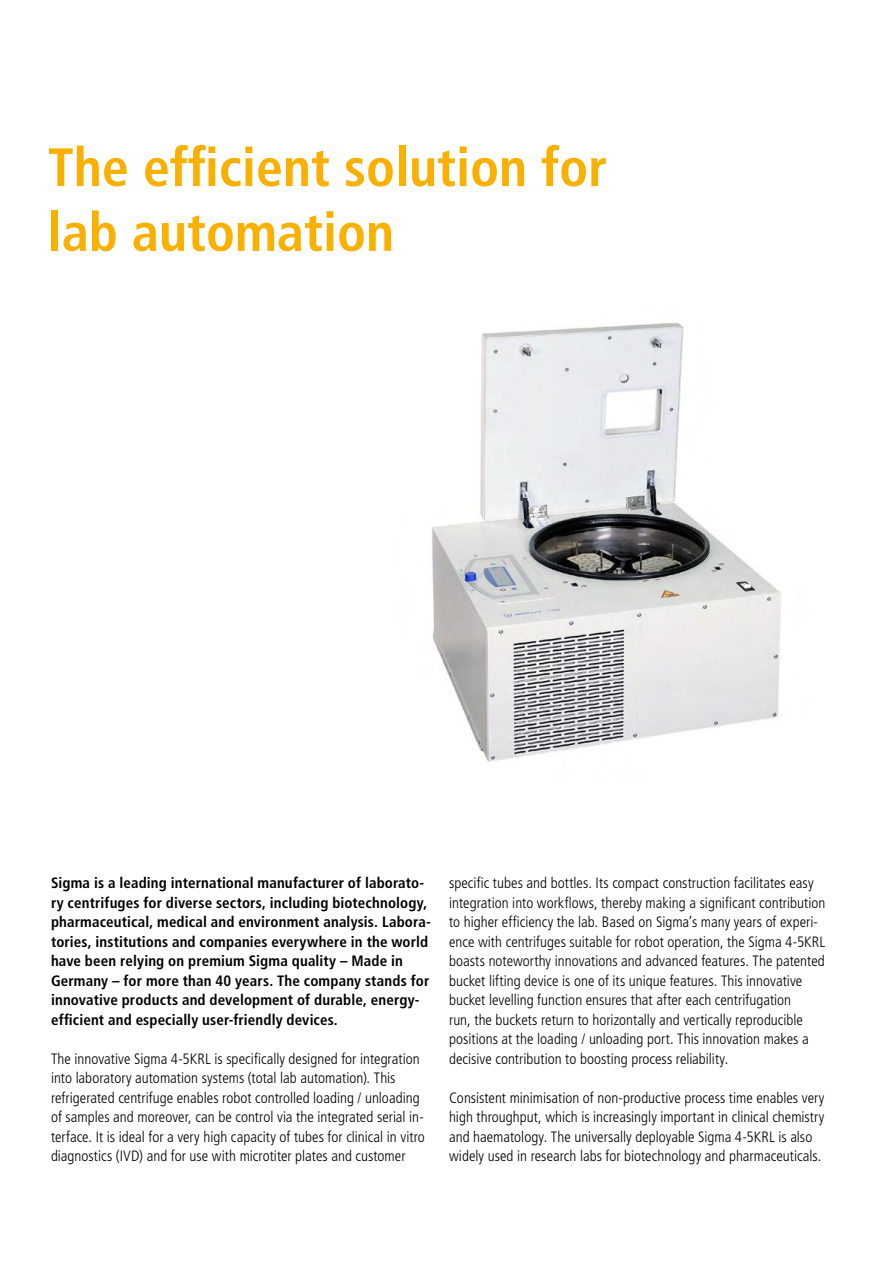
<style>
.page{position:relative;width:893px;height:1263px;background:#fff}
.page>*{position:absolute;margin:0;border:0;box-sizing:border-box;transform-origin:0 0}
.t1{font:700 condensed 54px/64.8px "Frutiger LT Std";color:#f9b000}
.t2{font:300 condensed 15px/19.5px "Frutiger LT Std";color:#000}
.t3{font:700 condensed 15px/19.5px "Frutiger LT Std";letter-spacing:.01em;color:#000}
</style>
<div class="page">
<img style="left:432px;top:322px;width:349px;height:440px">
<h1 class="t1" style="left:48px;top:135px;width:561px">The efficient solution for lab automation</h1>
<p class="t3" style="left:51px;top:873px;width:381px">Sigma is a leading international manufacturer of laborato&shy;ry centrifuges for diverse sectors, including biotechnology, pharmaceutical, medical and environment analysis. Labora&shy;tories, institutions and companies everywhere in the world have been relying on premium Sigma quality – Made in Germany – for more than 40 years. The company stands for innovative products and development of durable, energy&shy;efficient and especially user-friendly devices.</p>
<p class="t2" style="left:51px;top:1049px;width:375px">The innovative Sigma 4-5KRL is specifically designed for integration into laboratory automation systems (total lab automation). This refrigerated centrifuge enables robot controlled loading / unloading of samples and moreover, can be control via the integrated serial in&shy;terface. It is ideal for a very high capacity of tubes for clinical in vitro diagnostics (IVD) and for use with microtiter plates and customer</p>
<p class="t2" style="left:449px;top:873px;width:378px">specific tubes and bottles. Its compact construction facilitates easy integration into workflows, thereby making a significant contribution to higher efficiency the lab. Based on Sigma’s many years of experi&shy;ence with centrifuges suitable for robot operation, the Sigma 4-5KRL boasts noteworthy innovations and advanced features. The patented bucket lifting device is one of its unique features. This innovative bucket levelling function ensures that after each centrifugation<br>run, the buckets return to horizontally and vertically reproducible positions at the loading / unloading port. This innovation makes a decisive contribution to boosting process reliability.</p>
<p class="t2" style="left:449px;top:1088px;width:377px">Consistent minimisation of non-productive process time enables very high throughput, which is increasingly important in clinical chemistry and haematology. The universally deployable Sigma 4-5KRL is also widely used in research labs for biotechnology and pharmaceuticals.</p>
</div>
